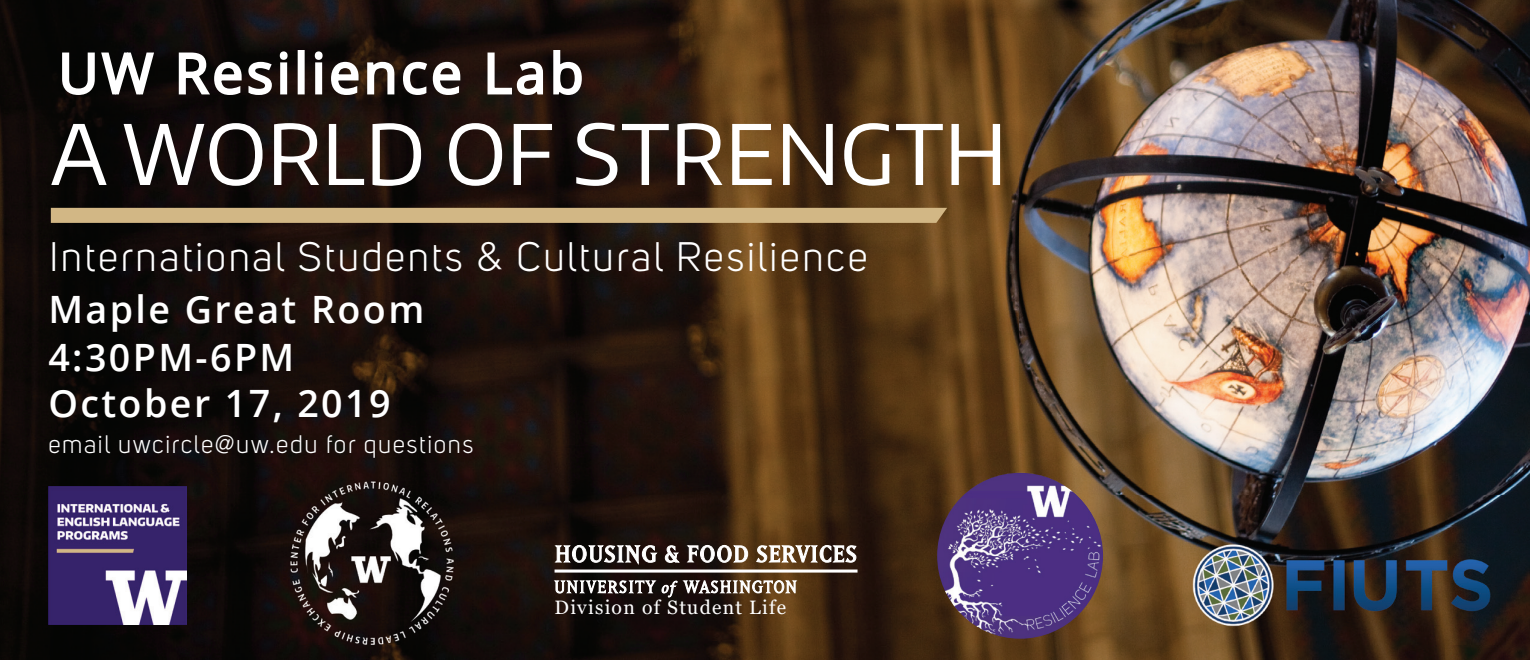
<style>
.page{position:relative;width:1530px;height:660px;background:#fff}
.page>*{position:absolute;margin:0;border:0;box-sizing:border-box;transform-origin:0 0}
.t1{font:82.5px "Encode Sans Normal";color:#fff}
.t2{font:55.25px "Open Sans";letter-spacing:.065em;color:#fff}
.t3{font:40.75px "Uni Sans";letter-spacing:.065em;color:#fff}
.t4{font:600 37.75px/45.2px "Open Sans";letter-spacing:.065em;color:#fff}
.t5{font:25px "Uni Sans";letter-spacing:.065em;color:#fff}
.t6{font:19.5px "Georgia";letter-spacing:.065em;color:#fff}
</style>
<div class="page">
<img style="left:0;top:0;width:1530px;height:495px">
<img style="left:0;top:495px;width:339px;height:165px">
<img style="left:425px;top:495px;width:1105px;height:165px">
<img style="left:339px;top:645px;width:86px;height:15px">
<img style="left:49px;top:486px;width:138px;height:138px">
<svg style="left:552px;top:579px;width:247px;height:19px"></svg>
<hr style="left:555px;top:570px;width:303px;height:3px;background:#fff">
<svg style="left:553px;top:544px;width:196px;height:23px"></svg>
<svg style="left:755px;top:545px;width:102px;height:18px"></svg>
<img style="left:1180px;top:526px;width:325px;height:118px">
<img style="left:937px;top:473px;width:166px;height:166px;border-radius:83px">
<svg style="left:61px;top:29px;width:95px;height:76px;background:#333231"></svg>
<svg style="left:178px;top:49px;width:112px;height:47px"></svg>
<div style="left:298px;top:50px;width:7px;height:44px;border:2px solid #fff"></div>
<svg style="left:313px;top:49px;width:47px;height:47px"></svg>
<svg style="left:366px;top:60px;width:30px;height:36px"></svg>
<svg style="left:402px;top:60px;width:60px;height:36px"></svg>
<svg style="left:486px;top:51px;width:58px;height:46px"></svg>
<svg style="left:552px;top:49px;width:31px;height:48px"></svg>
<svg style="left:51px;top:208px;width:896px;height:15px;background:#d0b583"></svg>
<img style="left:290px;top:480px;width:165px;height:165px">
<h2 class="t2" style="left:58px;top:35px;width:527px">UW Resilience Lab</h2>
<h1 class="t1" style="left:51px;top:100px;width:958px">A WORLD OF STRENGTH</h1>
<p class="t3" style="left:49px;top:234px;width:820px">International Students &amp; Cultural Resilience</p>
<p class="t4" style="left:48px;top:286px;width:378px">Maple Great Room</p>
<p class="t4" style="left:48px;top:334px;width:344px">4:30PM-6PM<br>October 17, 2019</p>
<p class="t5" style="left:48px;top:430px;width:427px">email uwcircle@uw.edu for questions</p>
<p class="t6" style="left:555px;top:596px;width:233px">Division of Student Life</p>
</div>
